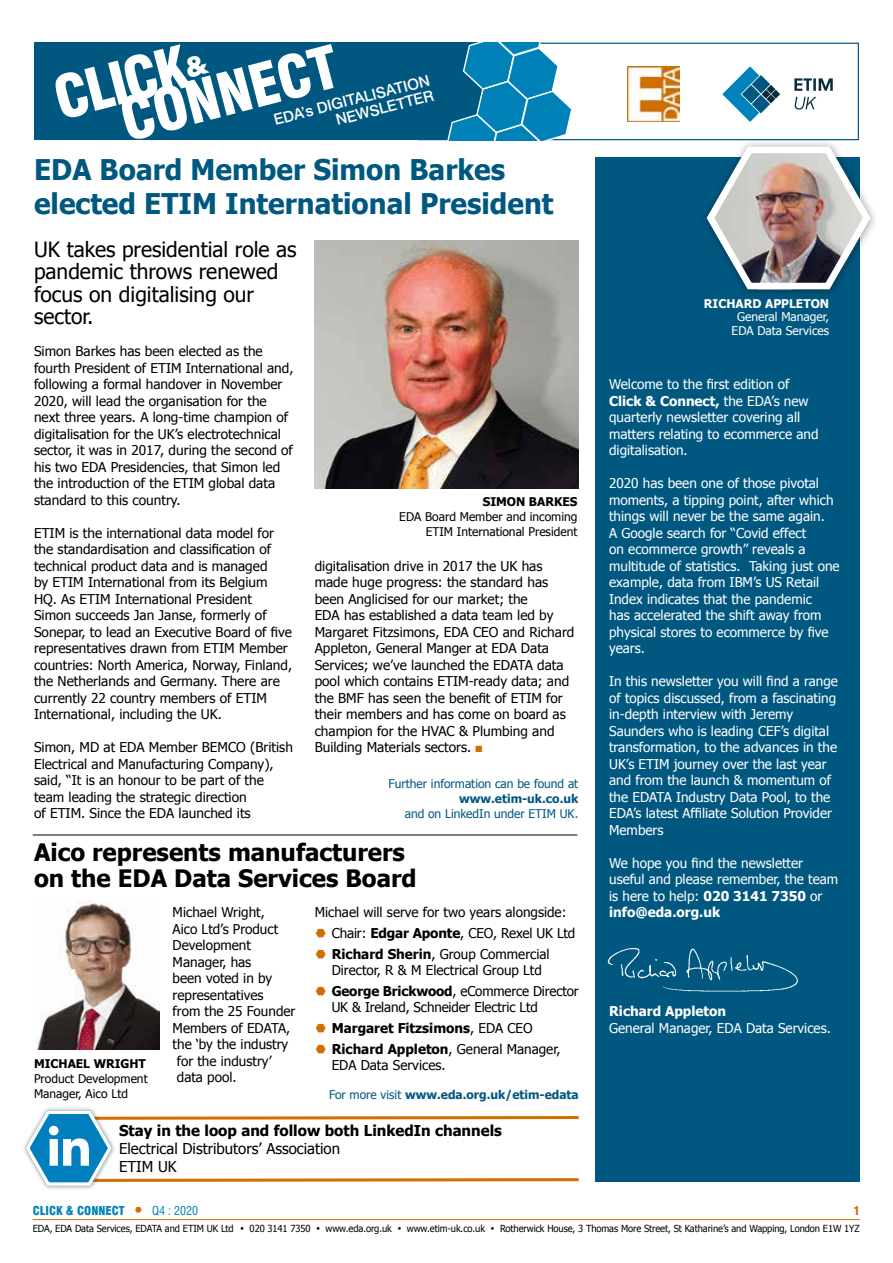
<style>
.page{position:relative;width:893px;height:1263px;background:#fff}
.page>*{position:absolute;margin:0;border:0;box-sizing:border-box;transform-origin:0 0}
.t1{font:900 condensed 57.3px "Swiss 721 BT";color:#fff}
.t2{font:700 28.5px/34.5px "Tahoma";color:#005880}
.t3{font:700 24px/25.5px "Tahoma";color:#000}
.t4{font:21px/22.5px "Tahoma";color:#000}
.t5{font:500 15.3px/16.2px "Swiss 721 BT";color:#fff;text-align:right}
.t6{font:700 15px "Tahoma";color:#000}
.t7{font:15px/18px "Tahoma";color:#000}
.t8{font:13.5px/16.5px "Tahoma";color:#000}
.t9{font:13.5px/16.5px "Tahoma";color:#fff}
.t10{font:700 13.5px "Tahoma";color:#fff}
.t11{font:12px/15px "Tahoma";color:#000;text-align:right}
.t12{font:12px "Tahoma";color:#005880}
.t13{font:700 12px "Tahoma";color:#005880}
.t14{font:12px/13.5px "Tahoma";color:#fff;text-align:center}
.t15{font:700 12px "Tahoma";color:#000}
.t16{font:700 12px "Tahoma";color:#fff}
.t17{font:900 condensed 12px "Swiss 721 BT";color:#0082bb}
.t18{font:condensed 12px "Swiss 721 BT";color:#0082bb}
.t19{font:900 condensed 12px "Swiss 721 BT";color:#d06e00}
.t20{font:9.75px "Tahoma";letter-spacing:-.01em;color:#000;scale:.96 1}
.s1{font-stretch:normal;font-size:26.7px}
.s2{color:#d06e00}
.s3{font-weight:700}
.s4{font-weight:400}
.s5{font-family:"Swiss 721 BT";font-weight:900;font-stretch:condensed}
</style>
<div class="page">
<hr style="left:33px;top:1219px;width:827px;height:1px;background:#d06e00">
<div style="left:595px;top:157px;width:265px;height:1025px;background:#005880"></div>
<div style="left:699px;top:138px;width:180px;height:161px;background:#000;opacity:.4"></div>
<img style="left:607px;top:947px;width:191px;height:45px">
<img style="left:315px;top:241px;width:263px;height:247px">
<div style="left:22px;top:1106px;width:95px;height:85px;background:#000;opacity:.4"></div>
<svg style="left:24px;top:1107px;width:555px;height:80px"></svg>
<hr style="left:33px;top:835px;width:544px;height:1px;background:#000">
<img style="left:34px;top:901px;width:125px;height:148px">
<div style="left:34px;top:43px;width:456px;height:97px;background:#005880"></div>
<svg style="left:418px;top:43px;width:456px;height:250px"></svg>
<h1 class="t1" style="left:113px;top:89px;width:224px;rotate:-15deg">CONNECT</h1>
<h1 class="t1" style="left:47px;top:67px;width:158px;rotate:-15deg">CLICK<span class="s1">&amp;</span></h1>
<p class="t5" style="left:272px;top:113px;width:162px;rotate:-15deg">EDA’s DIGITALISATION<br>NEWSLETTER</p>
<h2 class="t2" style="left:34px;top:150px;width:521px">EDA Board Member Simon Barkes elected ETIM International President</h2>
<h3 class="t4" style="left:34px;top:237px;width:264px">UK takes presidential role as pandemic throws renewed focus on digitalising our sector.</h3>
<p class="t8" style="left:34px;top:342px;width:261px">Simon Barkes has been elected as the fourth President of ETIM International and, following a formal handover in November 2020, will lead the organisation for the next three years. A long-time champion of digitalisation for the UK’s electrotechnical sector, it was in 2017, during the second of his two EDA Presidencies, that Simon led the introduction of the ETIM global data standard to this country.</p>
<p class="t8" style="left:34px;top:524px;width:260px">ETIM is the international data model for the standardisation and classification of technical product data and is managed<br>by ETIM International from its Belgium HQ. As ETIM International President Simon succeeds Jan Janse, formerly of Sonepar, to lead an Executive Board of five representatives drawn from ETIM Member countries: North America, Norway, Finland, the Netherlands and Germany. There are currently 22 country members of ETIM International, including the UK.</p>
<p class="t8" style="left:34px;top:738px;width:260px">Simon, MD at EDA Member BEMCO (British Electrical and Manufacturing Company), said, “It is an honour to be part of the team leading the strategic direction<br>of ETIM. Since the EDA launched its</p>
<p class="t15" style="left:483px;top:493px;width:96px">SIMON BARKES</p>
<p class="t11" style="left:399px;top:508px;width:180px">EDA Board Member and incoming<br>ETIM International President</p>
<p class="t8" style="left:315px;top:557px;width:261px">digitalisation drive in 2017 the UK has made huge progress: the standard has been Anglicised for our market; the<br>EDA has established a data team led by Margaret Fitzsimons, EDA CEO and Richard Appleton, General Manger at EDA Data Services; we’ve launched the EDATA data pool which contains ETIM-ready data; and the BMF has seen the benefit of ETIM for their members and has come on board as champion for the HVAC &amp; Plumbing and Building Materials sectors. <span class="s2">■</span></p>
<p class="t12" style="left:389px;top:776px;width:191px">Further information can be found at</p>
<p class="t13" style="left:459px;top:790px;width:121px">www.etim-uk.co.uk</p>
<p class="t12" style="left:405px;top:806px;width:175px">and on LinkedIn under ETIM UK.</p>
<h3 class="t3" style="left:34px;top:838px;width:384px">Aico represents manufacturers on the EDA Data Services Board</h3>
<p class="t15" style="left:34px;top:1055px;width:113px">MICHAEL WRIGHT</p>
<p class="t11" style="left:34px;top:1071px;width:115px;text-align:left">Product Development<br>Manager, Aico Ltd</p>
<p class="t8" style="left:173px;top:903px;width:94px">Michael Wright,</p>
<p class="t8" style="left:173px;top:920px;width:107px">Aico Ltd’s Product</p>
<p class="t8" style="left:173px;top:936px;width:80px">Development</p>
<p class="t8" style="left:173px;top:953px;width:80px">Manager, has</p>
<p class="t8" style="left:173px;top:969px;width:101px">been voted in by</p>
<p class="t8" style="left:173px;top:986px;width:92px">representatives</p>
<p class="t8" style="left:173px;top:1002px;width:124px">from the 25 Founder</p>
<p class="t8" style="left:173px;top:1019px;width:119px">Members of EDATA,</p>
<p class="t8" style="left:173px;top:1035px;width:117px">the ‘by the industry</p>
<p class="t8" style="left:177px;top:1052px;width:96px">for the industry’</p>
<p class="t8" style="left:177px;top:1068px;width:61px">data pool.</p>
<p class="t8" style="left:332px;top:901px;width:245px;line-height:20.7px;text-indent:-17px">Michael will serve for two years alongside:<br>Chair: <span class="s3">Edgar Aponte</span>, CEO, Rexel UK Ltd<br><span class="s3">Richard Sherin</span>, Group Commercial</p>
<p class="t8" style="left:332px;top:959px;width:248px;line-height:20.7px">Director, R &amp; M Electrical Group Ltd<br><span class="s3">George Brickwood</span>, eCommerce Director</p>
<p class="t8" style="left:332px;top:996px;width:230px;line-height:20.7px">UK &amp; Ireland, Schneider Electric Ltd<br><span class="s3">Margaret Fitzsimons</span>, EDA CEO<br><span class="s3">Richard Appleton</span>, General Manager,</p>
<p class="t8" style="left:332px;top:1057px;width:115px">EDA Data Services.</p>
<p class="t13" style="left:329px;top:1086px;width:251px"><span class="s4">For more visit</span> www.eda.org.uk/etim-edata</p>
<p class="t6" style="left:119px;top:1120px;width:384px">Stay in the loop and follow both LinkedIn channels</p>
<p class="t7" style="left:119px;top:1139px;width:223px">Electrical Distributors’ Association<br>ETIM UK</p>
<p class="t16" style="left:704px;top:295px;width:127px">RICHARD APPLETON</p>
<p class="t14" style="left:732px;top:310px;width:99px">General Manager,<br>EDA Data Services</p>
<p class="t9" style="left:609px;top:375px;width:211px">Welcome to the first edition of<br><span class="s3">Click &amp; Connect,</span> the EDA’s new quarterly newsletter covering all matters relating to ecommerce and digitalisation.</p>
<p class="t9" style="left:609px;top:474px;width:232px">2020 has been one of those pivotal moments, a tipping point, after which things will never be the same again.<br>A Google search for “Covid effect<br>on ecommerce growth” reveals a multitude of statistics. Taking just one example, data from IBM’s US Retail<br>Index indicates that the pandemic<br>has accelerated the shift away from physical stores to ecommerce by five years.</p>
<p class="t9" style="left:609px;top:672px;width:230px">In this newsletter you will find a range of topics discussed, from a fascinating in-depth interview with Jeremy Saunders who is leading CEF’s digital transformation, to the advances in the UK’s ETIM journey over the last year and from the launch &amp; momentum of the EDATA Industry Data Pool, to the EDA’s latest Affiliate Solution Provider Members</p>
<p class="t9" style="left:609px;top:854px;width:231px">We hope you find the newsletter useful and please remember, the team is here to help: <span class="s3">020 3141 7350</span> or <span class="s3">info@eda.org.uk</span></p>
<p class="t10" style="left:609px;top:1002px;width:118px">Richard Appleton</p>
<p class="t9" style="left:609px;top:1019px;width:223px">General Manager, EDA Data Services.</p>
<p class="t17" style="left:33px;top:1203px;width:94px">CLICK &amp; CONNECT</p>
<p class="t18" style="left:152px;top:1203px;width:47px">Q4 : 2020</p>
<p class="t19" style="left:853px;top:1203px;width:8px">1</p>
<p class="t20" style="left:33px;top:1222px;width:863px">EDA, EDA Data Services, EDATA and ETIM UK Ltd <span class="s5">•</span> 020 3141 7350 <span class="s5">•</span> www.eda.org.uk <span class="s5">•</span> www.etim-uk.co.uk <span class="s5">•</span> Rotherwick House, 3 Thomas More Street, St Katharine’s and Wapping, London E1W 1YZ</p>
</div>
